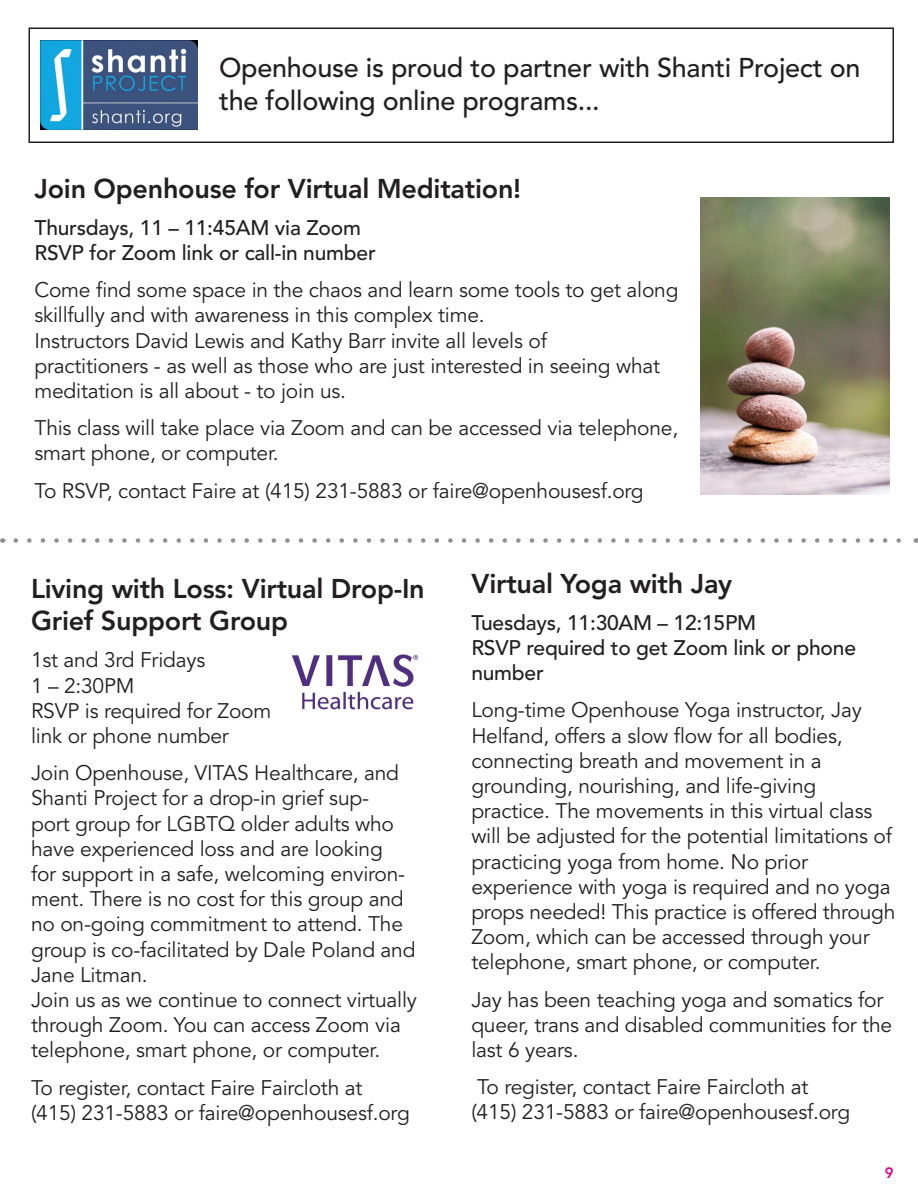
<style>
.page{position:relative;width:918px;height:1188px;background:#fff}
.page>*{position:absolute;margin:0;border:0;box-sizing:border-box;transform-origin:0 0}
.t1{font:800 27px/32.4px "Avenir";letter-spacing:-.01em;color:#231f20}
.t2{font:500 27px/32.4px "Avenir";letter-spacing:-.01em;color:#231f20}
.t3{font:21px/25.2px "Avenir";letter-spacing:-.01em;color:#231f20}
.t4{font:500 21px/25.2px "Avenir";letter-spacing:-.01em;color:#231f20}
.t5{font:800 15px "Avenir";color:#d70c8c}
</style>
<div class="page">
<div style="left:28px;top:28px;width:866px;height:115px;border:2px solid #231f20"></div>
<img style="left:291px;top:654px;width:127px;height:56px">
<img style="left:41px;top:40px;width:156px;height:90px">
<img style="left:700px;top:197px;width:190px;height:297px">
<svg style="left:16px;top:538px;width:885px;height:5px"></svg>
<p class="t2" style="left:219px;top:52px;width:643px">Openhouse is proud to partner with Shanti Project on the following online programs...</p>
<p class="t1" style="left:34px;top:172px;width:488px">Join Openhouse for Virtual Meditation!</p>
<p class="t4" style="left:34px;top:216px;width:328px">Thursdays, 11 – 11:45AM via Zoom</p>
<p class="t4" style="left:34px;top:241px;width:343px">RSVP for Zoom link or call-in number</p>
<p class="t3" style="left:34px;top:278px;width:646px">Come find some space in the chaos and learn some tools to get along skillfully and with awareness in this complex time.</p>
<p class="t3" style="left:34px;top:328px;width:514px">Instructors David Lewis and Kathy Barr invite all levels of</p>
<p class="t3" style="left:34px;top:354px;width:627px">practitioners - as well as those who are just interested in seeing what meditation is all about - to join us.</p>
<p class="t3" style="left:34px;top:416px;width:645px">This class will take place via Zoom and can be accessed via telephone, smart phone, or computer.</p>
<p class="t3" style="left:34px;top:478px;width:611px">To RSVP, contact Faire at (415) 231-5883 or faire@openhousesf.org</p>
<p class="t1" style="left:31px;top:572px;width:395px">Living with Loss: Virtual Drop-In<br>Grief Support Group</p>
<p class="t3" style="left:31px;top:648px;width:176px">1st and 3rd Fridays</p>
<p class="t3" style="left:31px;top:673px;width:105px">1 – 2:30PM</p>
<p class="t3" style="left:31px;top:699px;width:242px">RSVP is required for Zoom link or phone number</p>
<p class="t3" style="left:31px;top:761px;width:386px">Join Openhouse, VITAS Healthcare, and Shanti Project for a drop-in grief sup-<br>port group for LGBTQ older adults who have experienced loss and are looking<br>for support in a safe, welcoming environ&shy;ment. There is no cost for this group and no on-going commitment to attend. The group is co-facilitated by Dale Poland and Jane Litman.</p>
<p class="t3" style="left:31px;top:988px;width:387px">Join us as we continue to connect virtually through Zoom. You can access Zoom via telephone, smart phone, or computer.</p>
<p class="t3" style="left:31px;top:1075px;width:333px">To register, contact Faire Faircloth at</p>
<p class="t3" style="left:31px;top:1101px;width:380px">(415) 231-5883 or faire@openhousesf.org</p>
<p class="t1" style="left:471px;top:567px;width:262px">Virtual Yoga with Jay</p>
<p class="t4" style="left:471px;top:610px;width:286px">Tuesdays, 11:30AM – 12:15PM</p>
<p class="t4" style="left:471px;top:636px;width:386px">RSVP required to get Zoom link or phone number</p>
<p class="t3" style="left:471px;top:698px;width:392px">Long-time Openhouse Yoga instructor, Jay<br>Helfand, offers a slow flow for all bodies,</p>
<p class="t3" style="left:471px;top:748px;width:352px">connecting breath and movement in a grounding, nourishing, and life-giving</p>
<p class="t3" style="left:471px;top:799px;width:422px">practice. The movements in this virtual class will be adjusted for the potential limitations of practicing yoga from home. No prior</p>
<p class="t3" style="left:471px;top:874px;width:426px">experience with yoga is required and no yoga props needed! This practice is offered through Zoom, which can be accessed through your telephone, smart phone, or computer.</p>
<p class="t3" style="left:471px;top:987px;width:422px">Jay has been teaching yoga and somatics for queer, trans and disabled communities for the last 6 years.</p>
<p class="t3" style="left:477px;top:1075px;width:333px">To register, contact Faire Faircloth at</p>
<p class="t3" style="left:471px;top:1100px;width:380px">(415) 231-5883 or faire@openhousesf.org</p>
<p class="t5" style="left:885px;top:1164px;width:10px">9</p>
</div>
